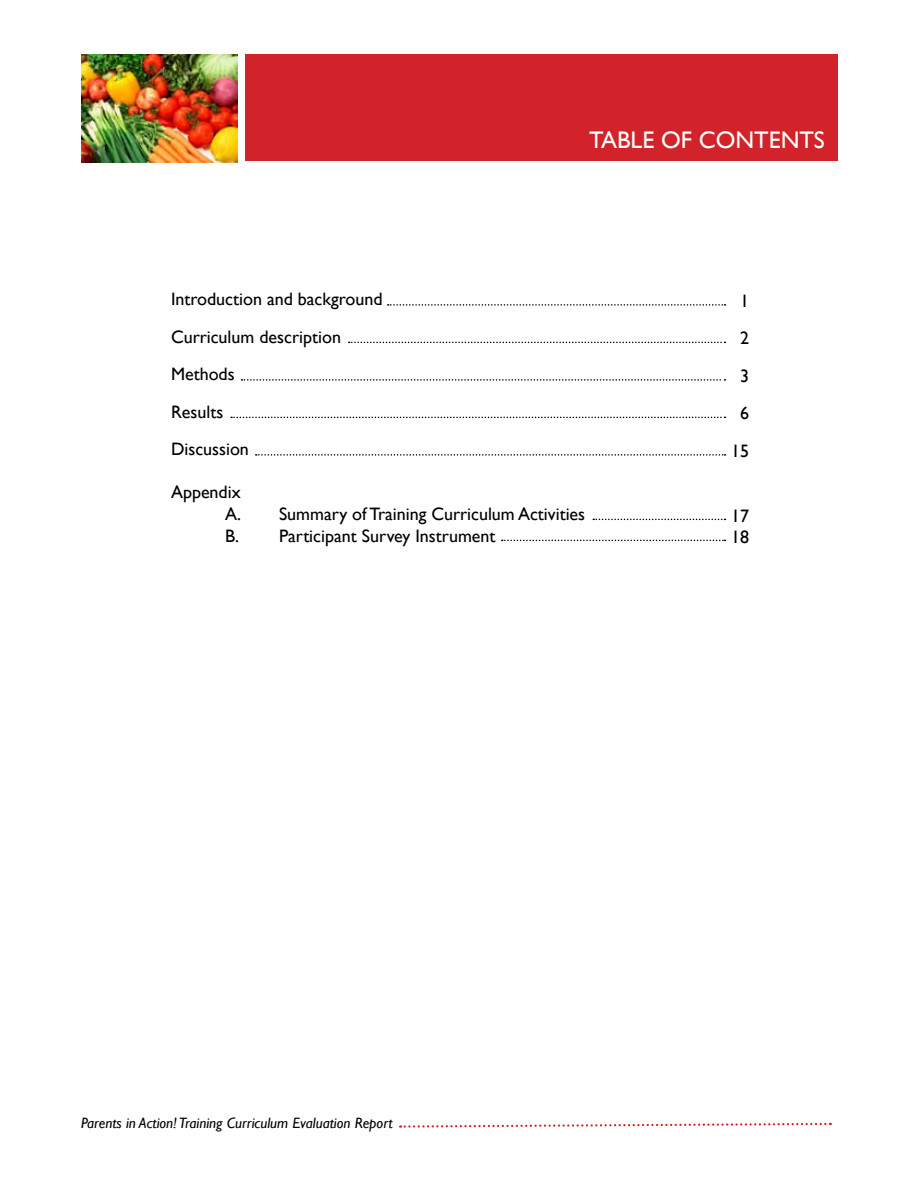
<style>
.page{position:relative;width:918px;height:1188px;background:#fff}
.page>*{position:absolute;margin:0;border:0;box-sizing:border-box;transform-origin:0 0}
.t1{font:24px "Gill Sans";color:#fff}
.t2{font:18px/37.5px "Gill Sans";color:#000}
.t3{font:italic 15px "Gill Sans";color:#000}
</style>
<div class="page">
<div style="left:246px;top:55px;width:592px;height:106px;background:#d2232a"></div>
<img style="left:82px;top:55px;width:155px;height:108px">
<svg style="left:400px;top:1122px;width:431px;height:6px"></svg>
<svg style="left:388px;top:304px;width:337px;height:2px"></svg>
<svg style="left:349px;top:342px;width:376px;height:1px"></svg>
<svg style="left:241px;top:379px;width:484px;height:2px"></svg>
<svg style="left:231px;top:417px;width:494px;height:1px"></svg>
<svg style="left:256px;top:454px;width:469px;height:2px"></svg>
<svg style="left:593px;top:519px;width:132px;height:1px"></svg>
<svg style="left:502px;top:540px;width:223px;height:1px"></svg>
<h1 class="t1" style="left:589px;top:126px;width:237px">TABLE OF CONTENTS</h1>
<p class="t2" style="left:171px;top:280px;width:213px">Introduction and background<br>Curriculum description<br>Methods<br>Results<br>Discussion</p>
<p class="t2" style="left:225px;top:481px;width:362px;line-height:21.6px;text-indent:-54px">Appendix<br>A. Summary of Training Curriculum Activities<br>B. Participant Survey Instrument</p>
<p class="t2" style="left:731px;top:282px;width:19px;text-align:center">1<br>2<br>3<br>6<br>15</p>
<p class="t2" style="left:731px;top:505px;width:19px;line-height:21.6px">17<br>18</p>
<p class="t3" style="left:81px;top:1114px;width:313px">Parents in Action! Training Curriculum Evaluation Report</p>
</div>
